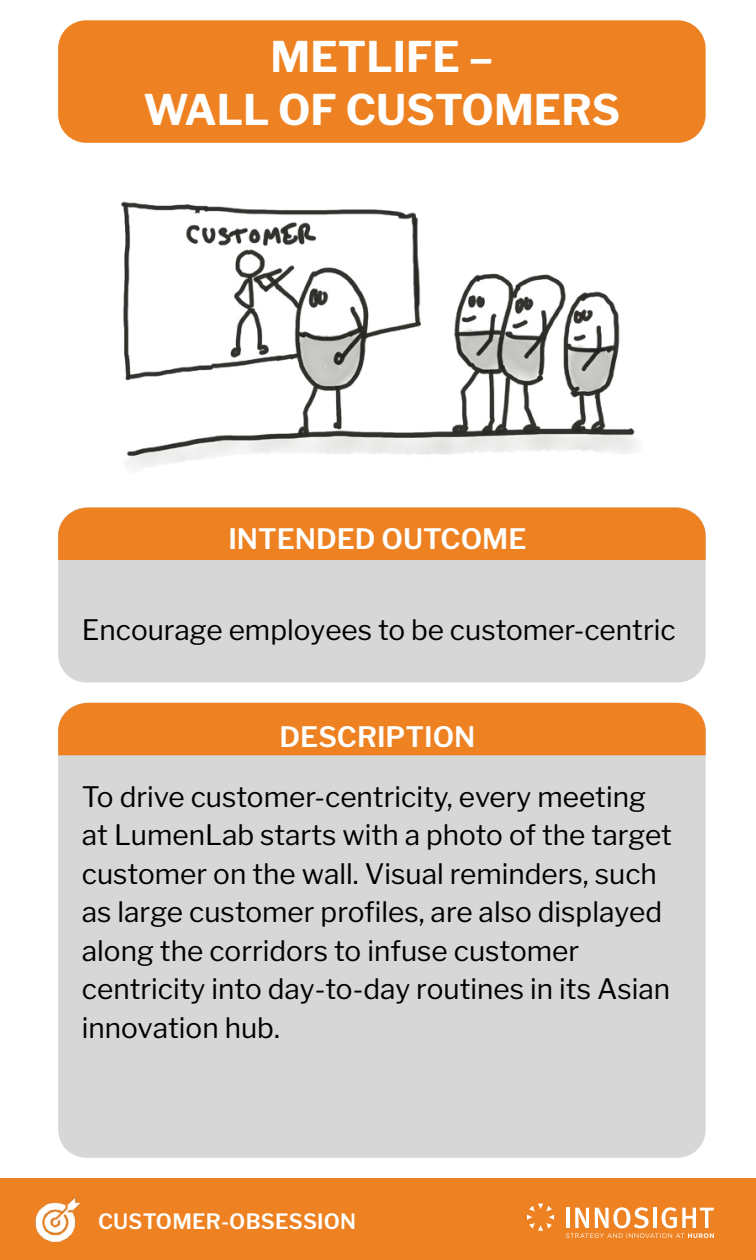
<style>
.page{position:relative;width:756px;height:1260px;background:#fff}
.page>*{position:absolute;margin:0;border:0;box-sizing:border-box;transform-origin:0 0}
.t1{font:700 42px/52.5px "Libre Franklin";color:#fff;text-align:center}
.t2{font:28px/38.5px "Libre Franklin";color:#000}
.t3{font:600 28px "Libre Franklin";color:#fff}
.t4{font:600 21px "Libre Franklin";letter-spacing:.01em;color:#fff}
</style>
<div class="page">
<div style="left:0;top:1178px;width:756px;height:82px;background:#ee8222"></div>
<img style="left:35px;top:1197px;width:46px;height:45px">
<svg style="left:527px;top:1204px;width:27px;height:27px"></svg>
<svg style="left:566px;top:1207px;width:148px;height:31px"></svg>
<div style="left:58px;top:20px;width:648px;height:123px;background:#ee8222;border-radius:28px"></div>
<div style="left:58px;top:703px;width:648px;height:455px;background:#d7d7d7;border-radius:28px"></div>
<div style="left:58px;top:703px;width:648px;height:52px;background:#ee8222"></div>
<div style="left:58px;top:508px;width:648px;height:174px;background:#d7d7d7;border-radius:28px"></div>
<div style="left:58px;top:508px;width:648px;height:52px;background:#ee8222"></div>
<img style="left:120px;top:201px;width:518px;height:269px">
<h1 class="t1" style="left:144px;top:31px;width:478px">METLIFE –<br>WALL OF CUSTOMERS</h1>
<p class="t3" style="left:228px;top:522px;width:300px">INTENDED OUTCOME</p>
<p class="t2" style="left:82px;top:610px;width:595px">Encourage employees to be customer-centric</p>
<p class="t3" style="left:280px;top:720px;width:197px">DESCRIPTION</p>
<p class="t2" style="left:82px;top:777px;width:592px">To drive customer-centricity, every meeting at LumenLab starts with a photo of the target customer on the wall. Visual reminders, such as large customer profiles, are also displayed along the corridors to infuse customer centricity into day-to-day routines in its Asian innovation hub.</p>
<p class="t4" style="left:98px;top:1209px;width:260px">CUSTOMER-OBSESSION</p>
</div>
